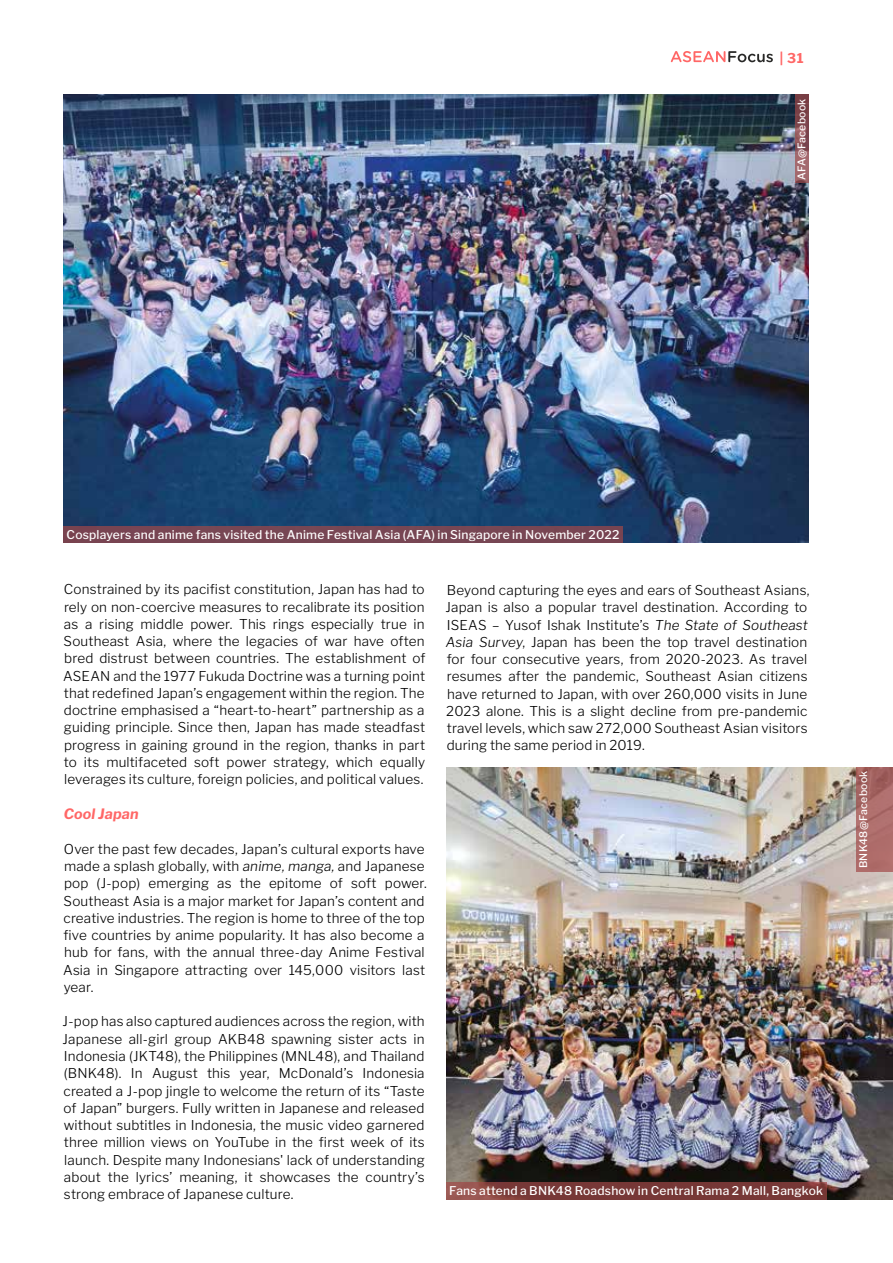
<style>
.page{position:relative;width:893px;height:1263px;background:#fff}
.page>*{position:absolute;margin:0;border:0;box-sizing:border-box;transform-origin:0 0}
.t1{font:italic 700 14.25px "Libre Franklin";letter-spacing:.01em;color:#ff6766}
.t2{font:300 13.5px/17.2px "Libre Franklin";letter-spacing:.01em;color:#000;text-align:justify}
.t3{font:700 13.5px "Libre Franklin";color:#ff6766}
.t4{font:500 12px "Libre Franklin";letter-spacing:.02em;color:#fff}
.t5{font:500 10.5px "Libre Franklin";letter-spacing:.02em;color:#fff}
.s1{font-style:italic}
</style>
<div class="page">
<svg style="left:671px;top:51px;width:102px;height:11px"></svg>
<img style="left:64px;top:94px;width:744px;height:449px">
<img style="left:446px;top:767px;width:447px;height:432px">
<svg style="left:795px;top:94px;width:13px;height:89px"></svg>
<div style="left:64px;top:527px;width:559px;height:16px;background:#784653"></div>
<svg style="left:446px;top:1182px;width:381px;height:17px;background:#7b3b3a"></svg>
<svg style="left:857px;top:767px;width:36px;height:105px;background:#aa6967"></svg>
<p class="t3" style="left:780px;top:50px;width:25px">| 31</p>
<p class="t5" style="left:795px;top:180px;width:83px;rotate:-90deg">AFA@Facebook</p>
<p class="t4" style="left:67px;top:527px;width:554px">Cosplayers and anime fans visited the Anime Festival Asia (AFA) in Singapore in November 2022</p>
<p class="t2" style="left:63px;top:581px;width:364px">Constrained by its pacifist constitution, Japan has had to rely on non-coercive measures to recalibrate its position as a rising middle power. This rings especially true in Southeast Asia, where the legacies of war have often bred distrust between countries. The establishment of ASEAN and the 1977 Fukuda Doctrine was a turning point that redefined Japan’s engagement within the region. The doctrine emphasised a “heart-to-heart” partnership as a guiding principle. Since then, Japan has made steadfast progress in gaining ground in the region, thanks in part to its multifaceted soft power strategy, which equally leverages its culture, foreign policies, and political values.</p>
<p class="t1" style="left:64px;top:806px;width:76px">Cool Japan</p>
<p class="t2" style="left:63px;top:840px;width:365px;text-align:left">Over the past few decades, Japan’s cultural exports have made a splash globally, with <span class="s1">anime, manga,</span> and Japanese pop (J-pop) emerging as the epitome of soft power.<br>Southeast Asia is a major market for Japan’s content and creative industries. The region is home to three of the top five countries by anime popularity. It has also become a hub for fans, with the annual three-day Anime Festival Asia in Singapore attracting over 145,000 visitors last year.</p>
<p class="t2" style="left:63px;top:1013px;width:364px">J-pop has also captured audiences across the region, with Japanese all-girl group AKB48 spawning sister acts in Indonesia (JKT48), the Philippines (MNL48), and Thailand (BNK48). In August this year, McDonald’s Indonesia created a J-pop jingle to welcome the return of its “Taste of Japan” burgers. Fully written in Japanese and released without subtitles in Indonesia, the music video garnered three million views on YouTube in the first week of its launch. Despite many Indonesians' lack of understanding about the lyrics’ meaning, it showcases the country’s strong embrace of Japanese culture.</p>
<p class="t2" style="left:446px;top:581px;width:366px;text-align:left">Beyond capturing the eyes and ears of Southeast Asians, Japan is also a popular travel destination. According to ISEAS – Yusof Ishak Institute’s <span class="s1">The State of Southeast Asia Survey</span>, Japan has been the top travel destination for four consecutive years, from 2020-2023. As travel resumes after the pandemic, Southeast Asian citizens have returned to Japan, with over 260,000 visits in June 2023 alone. This is a slight decline from pre-pandemic travel levels, which saw 272,000 Southeast Asian visitors during the same period in 2019.</p>
<p class="t4" style="left:449px;top:1183px;width:375px">Fans attend a BNK48 Roadshow in Central Rama 2 Mall, Bangkok</p>
<p class="t5" style="left:857px;top:868px;width:99px;rotate:-90deg">BNK48@Facebook</p>
</div>
